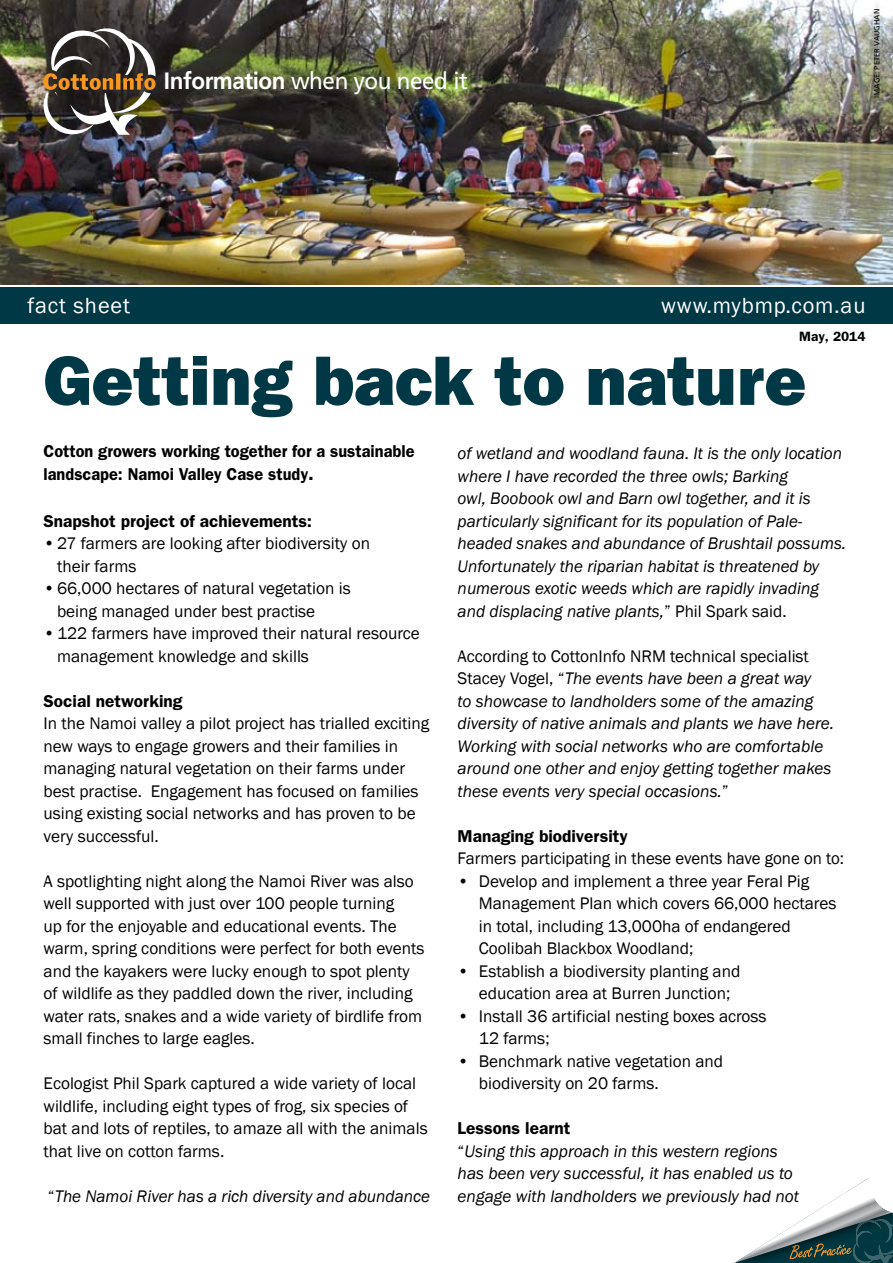
<style>
.page{position:relative;width:893px;height:1263px;background:#fff}
.page>*{position:absolute;margin:0;border:0;box-sizing:border-box;transform-origin:0 0}
.t1{font:800 70.2px "Franklin Gothic";color:#003846}
.t2{font:23.7px "Frutiger";letter-spacing:-.02em;color:#fff;scale:.95 1}
.t3{font:22.5px "Franklin Gothic";letter-spacing:.04em;color:#fff}
.t4{font:17.25px/22.5px "Franklin Gothic";color:#000}
.t5{font:italic 17.25px/22.5px "Franklin Gothic";color:#000}
.t6{font:600 17.25px/22.5px "Franklin Gothic";color:#000;scale:.95 1}
.t7{font:600 17.25px "Franklin Gothic";color:#000}
.t8{font:600 13.5px "Franklin Gothic";color:#000}
.t9{font:7.5px "Frutiger";color:#000}
.s1{font-weight:700}
.s2{font-size:20.25px}
.s3{font-style:normal}
.s4{font-weight:600;font-style:normal}
</style>
<div class="page">
<img style="left:0;top:0;width:893px;height:284px">
<div style="left:0;top:287px;width:893px;height:36px;background:#003846"></div>
<img style="left:41px;top:25px;width:115px;height:112px">
<svg style="left:734px;top:1178px;width:159px;height:85px"></svg>
<h2 class="t2" style="left:164px;top:67px;width:321px"><span class="s1">Information</span> when you need it</h2>
<p class="t9" style="left:872px;top:98px;width:90px;rotate:-90deg">IMAGE: Pete r Vaughan</p>
<h3 class="t3" style="left:28px;top:292px;width:104px">fact sheet</h3>
<h3 class="t3" style="left:661px;top:292px;width:206px">www.mybmp.com.au</h3>
<p class="t8" style="left:799px;top:328px;width:68px">May, 2014</p>
<h1 class="t1" style="left:44px;top:339px;width:764px">Getting back to nature</h1>
<p class="t6" style="left:44px;top:440px;width:392px">Cotton growers working together for a sustainable landscape: Namoi Valley Case study<span class="s2">.</span></p>
<p class="t7" style="left:44px;top:510px;width:270px">Snapshot project of achievements:</p>
<p class="t4" style="left:57px;top:532px;width:314px;text-indent:-14px">• 27 farmers are looking after biodiversity on their farms</p>
<p class="t4" style="left:57px;top:577px;width:295px;text-indent:-14px">• 66,000 hectares of natural vegetation is being managed under best practise</p>
<p class="t4" style="left:57px;top:622px;width:364px;text-indent:-14px">• 122 farmers have improved their natural resource management knowledge and skills</p>
<p class="t7" style="left:44px;top:690px;width:141px">Social networking</p>
<p class="t4" style="left:44px;top:712px;width:387px">In the Namoi valley a pilot project has trialled exciting new ways to engage growers and their families in managing natural vegetation on their farms under best practise. Engagement has focused on families using existing social networks and has proven to be very successful.</p>
<p class="t4" style="left:44px;top:870px;width:382px">A spotlighting night along the Namoi River was also well supported with just over 100 people turning<br>up for the enjoyable and educational events. The warm, spring conditions were perfect for both events and the kayakers were lucky enough to spot plenty of wildlife as they paddled down the river, including water rats, snakes and a wide variety of birdlife from small finches to large eagles.</p>
<p class="t4" style="left:44px;top:1072px;width:386px">Ecologist Phil Spark captured a wide variety of local wildlife, including eight types of frog, six species of bat and lots of reptiles, to amaze all with the animals that live on cotton farms.</p>
<p class="t5" style="left:48px;top:1185px;width:384px"><span class="s3">“</span>The Namoi River has a rich diversity and abundance</p>
<p class="t5" style="left:458px;top:442px;width:390px">of wetland and woodland fauna. It is the only location where I have recorded the three owls; Barking<br>owl, Boobook owl and Barn owl together, and it is particularly significant for its population of Pale&shy;headed snakes and abundance of Brushtail possums.<br>Unfortunately the riparian habitat is threatened by numerous exotic weeds which are rapidly invading and displacing native plants,<span class="s3">” Phil Spark said.</span></p>
<p class="t5" style="left:458px;top:645px;width:378px"><span class="s3">According to CottonInfo NRM technical specialist Stacey Vogel, “</span>The events have been a great way<br>to showcase to landholders some of the amazing diversity of native animals and plants we have here.<br>Working with social networks who are comfortable around one other and enjoy getting together makes these events very special occasions.<span class="s3">”</span></p>
<p class="t7" style="left:458px;top:825px;width:171px">Managing biodiversity</p>
<p class="t4" style="left:458px;top:847px;width:388px">Farmers participating in these events have gone on to:</p>
<p class="t4" style="left:479px;top:870px;width:359px;text-indent:-21px">• Develop and implement a three year Feral Pig Management Plan which covers 66,000 hectares in total, including 13,000ha of endangered Coolibah Blackbox Woodland;</p>
<p class="t4" style="left:479px;top:960px;width:263px;text-indent:-21px">• Establish a biodiversity planting and education area at Burren Junction;</p>
<p class="t4" style="left:479px;top:1005px;width:289px;text-indent:-21px">• Install 36 artificial nesting boxes across<br>12 farms;</p>
<p class="t4" style="left:479px;top:1050px;width:246px;text-indent:-21px">• Benchmark native vegetation and biodiversity on 20 farms.</p>
<p class="t5" style="left:458px;top:1117px;width:343px"><span class="s4">Lessons learnt<br></span><span class="s3">“</span>Using this approach in this western regions has been very successful, it has enabled us to engage with landholders we previously had not</p>
</div>
